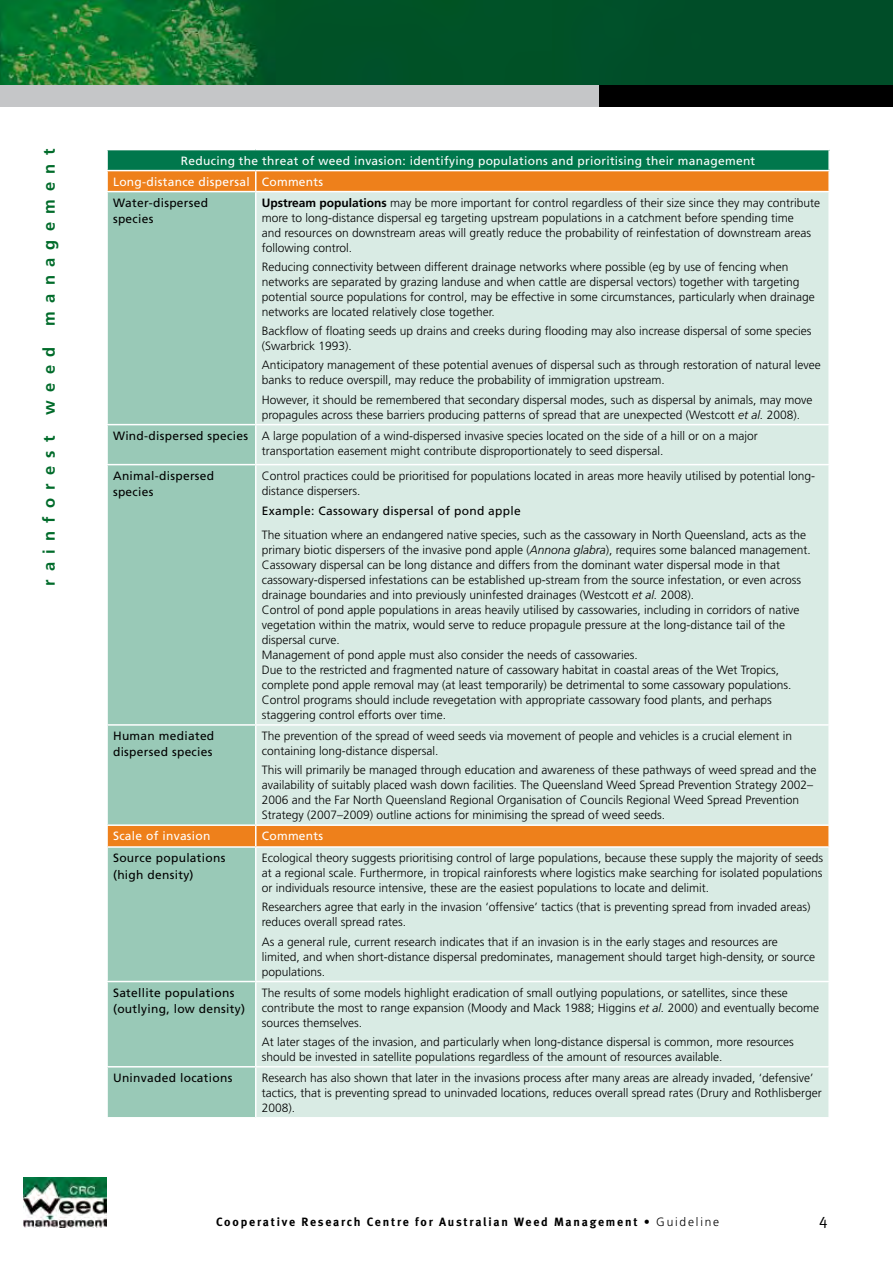
<style>
.page{position:relative;width:893px;height:1263px;background:#fff}
.page>*{position:absolute;margin:0;border:0;box-sizing:border-box;transform-origin:0 0}
.t1{font:700 16.5px "Frutiger";letter-spacing:.5em;color:#006b2a}
.t2{font:300 12px/15px "Frutiger";color:#000}
.t3{font:12px/21px "Frutiger";letter-spacing:.025em;color:#fff}
.t4{font:12px/16.5px "Frutiger";letter-spacing:.025em;color:#000}
.t5{font:700 12px "Meta";letter-spacing:.15em;color:#000}
.s1{color:#000}
.s2{font-weight:700}
.s3{font-style:italic}
.s4{font-weight:400}
.s5{font-family:"Meta Normal";font-weight:400}
.s6{font-family:"Frutiger";font-weight:300}
</style>
<div class="page">
<img style="left:0;top:0;width:893px;height:85px">
<div style="left:0;top:85px;width:600px;height:21px;background:#c5c6c8"></div>
<div style="left:600px;top:85px;width:293px;height:21px;background:#000"></div>
<img style="left:24px;top:1178px;width:82px;height:49px">
<div style="left:107px;top:150px;width:722px;height:21px;background:#00774c"></div>
<svg style="left:108px;top:171px;width:720px;height:20px"></svg>
<div style="left:108px;top:192px;width:147px;height:925px;background:#99c9b7"></div>
<div style="left:257px;top:192px;width:571px;height:925px;background:#d9ebe4"></div>
<div style="left:108px;top:826px;width:720px;height:20px;background:#ee801b"></div>
<hr style="left:106px;top:150px;width:2px;height:20px;background:#fff">
<hr style="left:828px;top:150px;width:2px;height:20px;background:#fff">
<hr style="left:106px;top:170px;width:150px;height:1px;background:#fff">
<hr style="left:256px;top:170px;width:574px;height:1px;background:#fff">
<hr style="left:255px;top:171px;width:2px;height:20px;background:#fff">
<hr style="left:106px;top:424px;width:150px;height:1px;background:#fff">
<hr style="left:256px;top:424px;width:574px;height:1px;background:#fff">
<hr style="left:106px;top:464px;width:150px;height:1px;background:#fff">
<hr style="left:256px;top:464px;width:574px;height:1px;background:#fff">
<hr style="left:106px;top:724px;width:150px;height:2px;background:#fff">
<hr style="left:256px;top:724px;width:574px;height:2px;background:#fff">
<hr style="left:106px;top:824px;width:150px;height:2px;background:#fff">
<hr style="left:256px;top:824px;width:574px;height:2px;background:#fff">
<hr style="left:255px;top:826px;width:2px;height:20px;background:#fff">
<hr style="left:106px;top:846px;width:150px;height:2px;background:#fff">
<hr style="left:256px;top:846px;width:574px;height:2px;background:#fff">
<hr style="left:106px;top:981px;width:150px;height:1px;background:#fff">
<hr style="left:256px;top:981px;width:574px;height:1px;background:#fff">
<hr style="left:106px;top:1066px;width:150px;height:1px;background:#fff">
<hr style="left:256px;top:1066px;width:574px;height:1px;background:#fff">
<p class="t1" style="left:39px;top:326px;width:178px;rotate:-90deg">management</p>
<p class="t1" style="left:39px;top:415px;width:69px;rotate:-90deg">weed</p>
<p class="t1" style="left:39px;top:586px;width:152px;rotate:-90deg">rainforest</p>
<p class="t3" style="left:113px;top:150px;width:644px;text-indent:68px">Reducing the threat of weed invasion: identifying populations and prioritising their management<br>Long-distance dispersal Comments<br><span class="s1">Water-dispersed</span></p>
<p class="t4" style="left:113px;top:211px;width:42px">species</p>
<p class="t2" style="left:262px;top:195px;width:560px"><span class="s2">Upstream populations</span> may be more important for control regardless of their size since they may contribute more to long-distance dispersal eg targeting upstream populations in a catchment before spending time<br>and resources on downstream areas will greatly reduce the probability of reinfestation of downstream areas following control.</p>
<p class="t2" style="left:262px;top:259px;width:555px">Reducing connectivity between different drainage networks where possible (eg by use of fencing when networks are separated by grazing landuse and when cattle are dispersal vectors) together with targeting potential source populations for control, may be effective in some circumstances, particularly when drainage networks are located relatively close together.</p>
<p class="t2" style="left:262px;top:324px;width:551px">Backflow of floating seeds up drains and creeks during flooding may also increase dispersal of some species (Swarbrick 1993).</p>
<p class="t2" style="left:262px;top:358px;width:560px">Anticipatory management of these potential avenues of dispersal such as through restoration of natural levee banks to reduce overspill, may reduce the probability of immigration upstream.</p>
<p class="t2" style="left:262px;top:392px;width:552px">However, it should be remembered that secondary dispersal modes, such as dispersal by animals, may move propagules across these barriers producing patterns of spread that are unexpected (Westcott <span class="s3">et al.</span> 2008).</p>
<p class="t2" style="left:262px;top:428px;width:498px;text-indent:-149px"><span class="s4">Wind-dispersed species</span> A large population of a wind-dispersed invasive species located on the side of a hill or on a major transportation easement might contribute disproportionately to seed dispersal.</p>
<p class="t4" style="left:113px;top:467px;width:103px">Animal-dispersed species</p>
<p class="t2" style="left:262px;top:468px;width:555px">Control practices could be prioritised for populations located in areas more heavily utilised by potential long&shy;distance dispersers.</p>
<p class="t2" style="left:262px;top:500px;width:546px;line-height:23.5px"><span class="s4">Example: Cassowary dispersal of pond apple<br></span>The situation where an endangered native species, such as the cassowary in North Queensland, acts as the</p>
<p class="t2" style="left:262px;top:542px;width:550px">primary biotic dispersers of the invasive pond apple (<span class="s3">Annona glabra</span>), requires some balanced management.<br>Cassowary dispersal can be long distance and differs from the dominant water dispersal mode in that cassowary-dispersed infestations can be established up-stream from the source infestation, or even across drainage boundaries and into previously uninfested drainages (Westcott <span class="s3">et al.</span> 2008).<br>Control of pond apple populations in areas heavily utilised by cassowaries, including in corridors of native vegetation within the matrix, would serve to reduce propagule pressure at the long-distance tail of the dispersal curve.<br>Management of pond apple must also consider the needs of cassowaries.<br>Due to the restricted and fragmented nature of cassowary habitat in coastal areas of the Wet Tropics, complete pond apple removal may (at least temporarily) be detrimental to some cassowary populations.<br>Control programs should include revegetation with appropriate cassowary food plants, and perhaps staggering control efforts over time.</p>
<p class="t4" style="left:113px;top:727px;width:103px">Human mediated dispersed species</p>
<p class="t2" style="left:262px;top:728px;width:532px">The prevention of the spread of weed seeds via movement of people and vehicles is a crucial element in containing long-distance dispersal.</p>
<p class="t2" style="left:262px;top:763px;width:556px">This will primarily be managed through education and awareness of these pathways of weed spread and the availability of suitably placed wash down facilities. The Queensland Weed Spread Prevention Strategy 2002– 2006 and the Far North Queensland Regional Organisation of Councils Regional Weed Spread Prevention Strategy (2007–2009) outline actions for minimising the spread of weed seeds.</p>
<p class="t3" style="left:113px;top:825px;width:99px">Scale of invasion</p>
<p class="t3" style="left:262px;top:825px;width:63px">Comments</p>
<p class="t4" style="left:113px;top:850px;width:114px">Source populations (high density)</p>
<p class="t2" style="left:262px;top:850px;width:563px;text-align:justify">Ecological theory suggests prioritising control of large populations, because these supply the majority of seeds at a regional scale. Furthermore, in tropical rainforests where logistics make searching for isolated populations or individuals resource intensive, these are the easiest populations to locate and delimit.</p>
<p class="t2" style="left:262px;top:900px;width:550px">Researchers agree that early in the invasion ‘offensive’ tactics (that is preventing spread from invaded areas) reduces overall spread rates.</p>
<p class="t2" style="left:262px;top:934px;width:555px">As a general rule, current research indicates that if an invasion is in the early stages and resources are limited, and when short-distance dispersal predominates, management should target high-density, or source populations.</p>
<p class="t4" style="left:113px;top:984px;width:133px">Satellite populations (outlying, low density)</p>
<p class="t2" style="left:262px;top:985px;width:559px">The results of some models highlight eradication of small outlying populations, or satellites, since these contribute the most to range expansion (Moody and Mack 1988; Higgins <span class="s3">et al.</span> 2000) and eventually become sources themselves.</p>
<p class="t2" style="left:262px;top:1034px;width:534px">At later stages of the invasion, and particularly when long-distance dispersal is common, more resources should be invested in satellite populations regardless of the amount of resources available.</p>
<p class="t4" style="left:113px;top:1069px;width:121px">Uninvaded locations</p>
<p class="t2" style="left:262px;top:1070px;width:561px">Research has also shown that later in the invasions process after many areas are already invaded, ‘defensive’ tactics, that is preventing spread to uninvaded locations, reduces overall spread rates (Drury and Rothlisberger<br>2008).</p>
<p class="t5" style="left:216px;top:1214px;width:504px">Cooperative Research Centre for Australian Weed Management <span class="s5">•</span> <span class="s6">Guideline</span></p>
</div>
